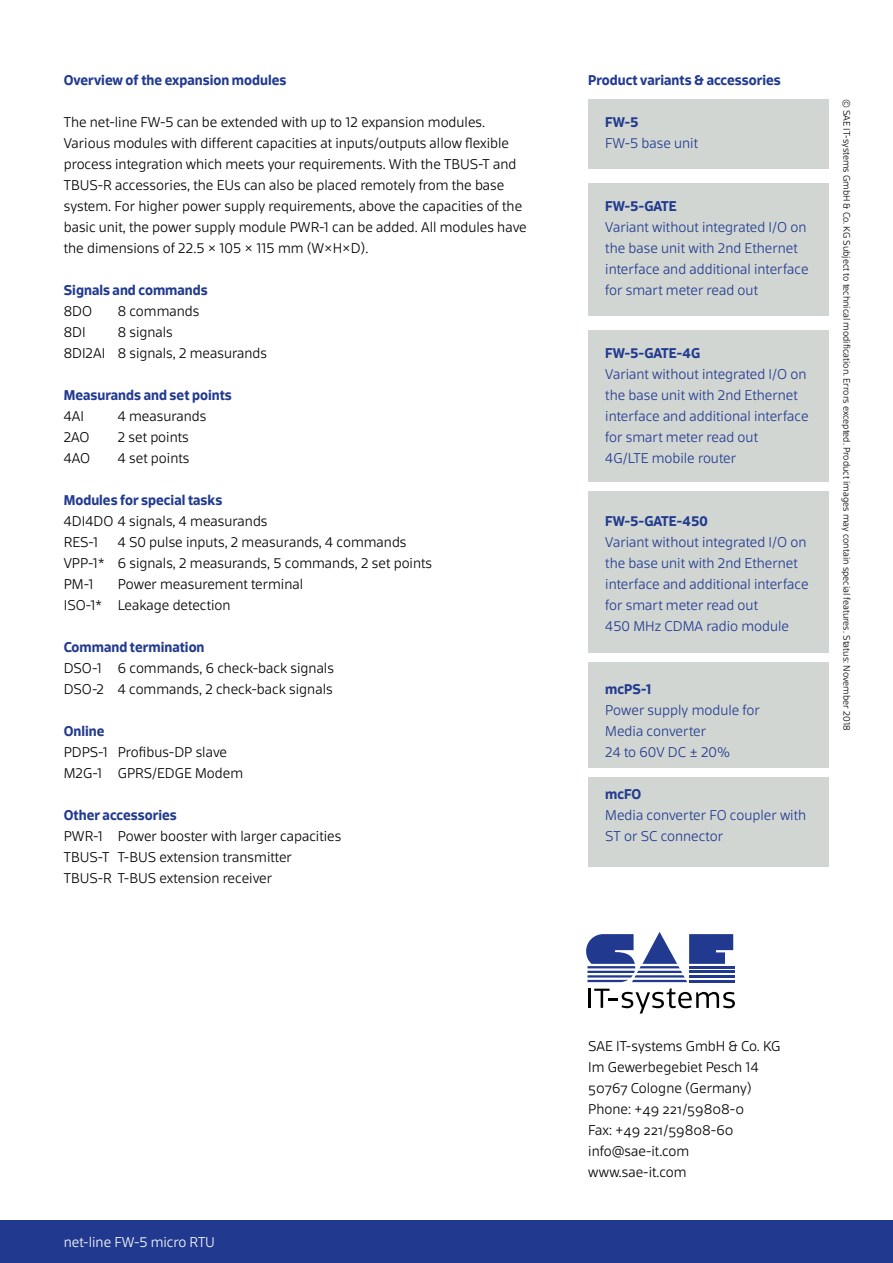
<style>
.page{position:relative;width:893px;height:1263px;background:#fff}
.page>*{position:absolute;margin:0;border:0;box-sizing:border-box;transform-origin:0 0}
.t1{font:300 13.5px/21px "Scuba Pro";color:#000}
.t2{font:300 13.5px/21px "Scuba Pro";color:#213a8f}
.t3{font:700 13.5px "Scuba Pro";color:#213a8f}
.t4{font:300 13.5px "Scuba Pro";color:#fff}
.t5{font:300 9px "Scuba Pro";color:#000}
</style>
<div class="page">
<div style="left:0;top:1220px;width:893px;height:43px;background:#213a8f"></div>
<hr style="left:689px;top:971px;width:45px;height:2px;background:#213a8f">
<hr style="left:689px;top:980px;width:45px;height:2px;background:#213a8f">
<hr style="left:689px;top:975px;width:45px;height:2px;background:#213a8f">
<hr style="left:689px;top:966px;width:45px;height:2px;background:#213a8f">
<svg style="left:588px;top:988px;width:147px;height:25px"></svg>
<svg style="left:586px;top:932px;width:147px;height:50px"></svg>
<div style="left:588px;top:99px;width:241px;height:70px;background:#d2d6d3"></div>
<div style="left:588px;top:183px;width:241px;height:133px;background:#d2d6d3"></div>
<div style="left:588px;top:330px;width:241px;height:152px;background:#d2d6d3"></div>
<div style="left:588px;top:491px;width:241px;height:162px;background:#d2d6d3"></div>
<div style="left:588px;top:662px;width:241px;height:105px;background:#d2d6d3"></div>
<div style="left:588px;top:777px;width:241px;height:89px;background:#d2d6d3"></div>
<p class="t3" style="left:64px;top:71px;width:224px">Overview of the expansion modules</p>
<p class="t1" style="left:64px;top:111px;width:464px">The net-line FW-5 can be extended with up to 12 expansion modules.<br>Various modules with different capacities at inputs/outputs allow flexible process integration which meets your requirements. With the TBUS-T and TBUS-R accessories, the EUs can also be placed remotely from the base system. For higher power supply requirements, above the capacities of the basic unit, the power supply module PWR-1 can be added. All modules have the dimensions of 22.5 × 105 × 115 mm (W×H×D).</p>
<p class="t3" style="left:64px;top:281px;width:146px">Signals and commands</p>
<p class="t1" style="left:64px;top:300px;width:30px">8DO</p>
<p class="t1" style="left:118px;top:300px;width:83px">8 commands</p>
<p class="t1" style="left:64px;top:321px;width:23px">8DI</p>
<p class="t1" style="left:64px;top:321px;width:205px;text-indent:54px">8 signals<br>8DI2AI 8 signals, 2 measurands</p>
<p class="t3" style="left:64px;top:386px;width:170px">Measurands and set points</p>
<p class="t1" style="left:64px;top:405px;width:22px">4AI</p>
<p class="t1" style="left:118px;top:405px;width:90px">4 measurands</p>
<p class="t1" style="left:64px;top:426px;width:27px">2AO</p>
<p class="t1" style="left:118px;top:426px;width:73px">2 set points</p>
<p class="t1" style="left:64px;top:447px;width:28px">4AO</p>
<p class="t1" style="left:118px;top:447px;width:73px">4 set points</p>
<p class="t3" style="left:64px;top:491px;width:160px">Modules for special tasks</p>
<p class="t1" style="left:64px;top:510px;width:205px">4DI4DO 4 signals, 4 measurands<br>RES-1</p>
<p class="t1" style="left:64px;top:531px;width:370px;text-indent:54px">4 S0 pulse inputs, 2 measurands, 4 commands<br>VPP-1* 6 signals, 2 measurands, 5 commands, 2 set points<br>PM-1</p>
<p class="t1" style="left:64px;top:573px;width:241px;text-indent:54px">Power measurement terminal<br>ISO-1* Leakage detection</p>
<p class="t3" style="left:64px;top:638px;width:142px">Command termination</p>
<p class="t1" style="left:64px;top:657px;width:272px">DSO-1 6 commands, 6 check-back signals<br>DSO-2 4 commands, 2 check-back signals</p>
<p class="t3" style="left:64px;top:723px;width:42px">Online</p>
<p class="t1" style="left:64px;top:741px;width:181px">PDPS-1 Profibus-DP slave<br>M2G-1 GPRS/EDGE Modem</p>
<p class="t3" style="left:64px;top:807px;width:115px">Other accessories</p>
<p class="t1" style="left:64px;top:825px;width:279px">PWR-1 Power booster with larger capacities<br>TBUS-T T-BUS extension transmitter<br>TBUS-R T-BUS extension receiver</p>
<p class="t3" style="left:588px;top:71px;width:194px">Product variants &amp; accessories</p>
<p class="t3" style="left:605px;top:113px;width:35px">FW-5</p>
<p class="t2" style="left:605px;top:132px;width:94px">FW-5 base unit</p>
<p class="t3" style="left:605px;top:197px;width:73px">FW-5-GATE</p>
<p class="t2" style="left:605px;top:216px;width:205px">Variant without integrated I/O on the base unit with 2nd Ethernet interface and additional interface for smart meter read out</p>
<p class="t3" style="left:605px;top:344px;width:96px">FW-5-GATE-4G</p>
<p class="t2" style="left:605px;top:363px;width:205px">Variant without integrated I/O on the base unit with 2nd Ethernet interface and additional interface for smart meter read out<br>4G/LTE mobile router</p>
<p class="t3" style="left:605px;top:512px;width:104px">FW-5-GATE-450</p>
<p class="t2" style="left:605px;top:531px;width:205px">Variant without integrated I/O on the base unit with 2nd Ethernet interface and additional interface for smart meter read out<br>450 MHz CDMA radio module</p>
<p class="t3" style="left:605px;top:680px;width:48px">mcPS-1</p>
<p class="t2" style="left:605px;top:699px;width:156px">Power supply module for<br>Media converter<br>24 to 60V DC ± 20%</p>
<p class="t3" style="left:605px;top:785px;width:38px">mcFO</p>
<p class="t2" style="left:605px;top:804px;width:202px">Media converter FO coupler with<br>ST or SC connector</p>
<p class="t5" style="left:852px;top:99px;width:633px;rotate:90deg">© SAE IT-systems GmbH &amp; Co. KG Subject to technical modification. Errors excepted. Product images may contain special features. Status: November 2018</p>
<p class="t4" style="left:64px;top:1234px;width:153px">net-line FW-5 micro RTU</p>
<p class="t1" style="left:588px;top:1035px;width:194px">SAE IT-systems GmbH &amp; Co. KG<br>Im Gewerbegebiet Pesch 14<br>50767 Cologne (Germany)<br>Phone: +49 221/59808-0<br>Fax: +49 221/59808-60 info@sae-it.com www.sae-it.com</p>
</div>
